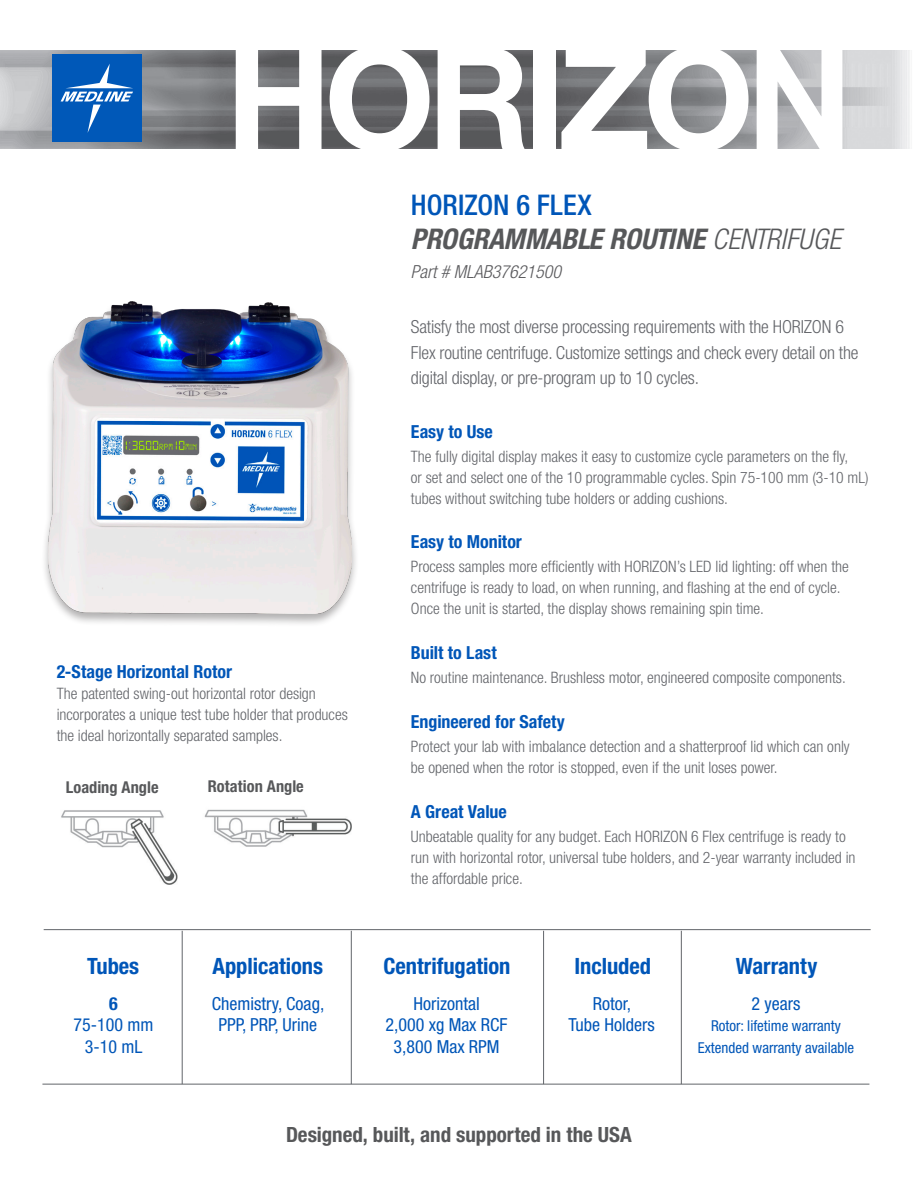
<style>
.page{position:relative;width:918px;height:1188px;background:#fff}
.page>*{position:absolute;margin:0;border:0;box-sizing:border-box;transform-origin:0 0}
.t1{font:700 142.2px "Helvetica Neue LT Std";letter-spacing:-.05em;color:#fff}
.t2{font:italic 700 condensed 28.5px "Helvetica Neue LT Std";letter-spacing:-.005em;color:#57585a}
.t3{font:500 condensed 28.5px "Helvetica Neue LT Std";letter-spacing:.005em;color:#0056b8}
.call_out{font:700 condensed 22.5px "Helvetica Neue LT Std";color:#0056b8}
.call_out-2{font:700 condensed 21px "Helvetica Neue LT Std";color:#57585a}
.t4{font:300 condensed 18px/25.5px "Helvetica Neue LT Std";letter-spacing:-.01em;color:#63656a}
.t5{font:condensed 18px "Helvetica Neue LT Std";color:#0056b8}
.subhead_-_green{font:700 condensed 18px "Helvetica Neue LT Std";color:#0056b8}
.t6{font:italic 300 condensed 18px "Helvetica Neue LT Std";color:#5a5a5d}
.call_out-3{font:700 condensed 16.35px "Helvetica Neue LT Std";color:#57585a}
.body_text{font:300 condensed 15.75px/21px "Helvetica Neue LT Std";color:#63656a}
.t7{font:condensed 15px "Helvetica Neue LT Std";color:#0056b8}
.s1{font-weight:300}
</style>
<div class="page">
<img style="left:0;top:50px;width:910px;height:98px">
<div style="left:52px;top:55px;width:90px;height:87px;background:#0058b8"></div>
<svg style="left:61px;top:64px;width:72px;height:69px"></svg>
<div style="left:41px;top:301px;width:319px;height:326px;background:#231f20;opacity:.35"></div>
<img style="left:49px;top:302px;width:303px;height:312px">
<hr style="left:182px;top:931px;width:1px;height:153px;background:#62656a">
<hr style="left:351px;top:931px;width:1px;height:153px;background:#62656a">
<hr style="left:42px;top:1084px;width:827px;height:1px;background:#62656a">
<hr style="left:44px;top:929px;width:827px;height:1px;background:#62656a">
<hr style="left:543px;top:931px;width:1px;height:153px;background:#62656a">
<hr style="left:681px;top:931px;width:1px;height:153px;background:#62656a">
<img style="left:61px;top:809px;width:291px;height:75px">
<p class="t1" style="left:226px;top:11px;width:628px">HORIZON</p>
<p class="t3" style="left:411px;top:188px;width:182px">HORIZON 6 FLEX</p>
<p class="t2" style="left:411px;top:222px;width:432px">PROGRAMMABLE ROUTINE <span class="s1">CENTRIFUGE</span></p>
<p class="t6" style="left:411px;top:261px;width:152px">Part # MLAB37621500</p>
<p class="subhead_-_green" style="left:57px;top:661px;width:177px">2-Stage Horizontal Rotor</p>
<p class="body_text" style="left:57px;top:683px;width:293px">The patented swing-out horizontal rotor design incorporates a unique test tube holder that produces the ideal horizontally separated samples.</p>
<p class="call_out-3" style="left:66px;top:778px;width:94px">Loading Angle</p>
<p class="call_out-3" style="left:208px;top:776px;width:97px">Rotation Angle</p>
<p class="t4" style="left:411px;top:314px;width:449px">Satisfy the most diverse processing requirements with the HORIZON 6<br>Flex routine centrifuge. Customize settings and check every detail on the digital display, or pre-program up to 10 cycles.</p>
<p class="subhead_-_green" style="left:411px;top:420px;width:83px">Easy to Use</p>
<p class="body_text" style="left:411px;top:445px;width:459px">The fully digital display makes it easy to customize cycle parameters on the fly,<br>or set and select one of the 10 programmable cycles. Spin 75-100 mm (3-10 mL) tubes without switching tube holders or adding cushions.</p>
<p class="subhead_-_green" style="left:411px;top:531px;width:113px">Easy to Monitor</p>
<p class="body_text" style="left:411px;top:556px;width:439px">Process samples more efficiently with HORIZON’s LED lid lighting: off when the centrifuge is ready to load, on when running, and flashing at the end of cycle.<br>Once the unit is started, the display shows remaining spin time.</p>
<p class="subhead_-_green" style="left:411px;top:642px;width:87px">Built to Last</p>
<p class="body_text" style="left:411px;top:667px;width:436px">No routine maintenance. Brushless motor, engineered composite components.</p>
<p class="subhead_-_green" style="left:411px;top:711px;width:156px">Engineered for Safety</p>
<p class="body_text" style="left:411px;top:736px;width:440px">Protect your lab with imbalance detection and a shatterproof lid which can only be opened when the rotor is stopped, even if the unit loses power.</p>
<p class="subhead_-_green" style="left:411px;top:801px;width:97px">A Great Value</p>
<p class="body_text" style="left:411px;top:826px;width:446px">Unbeatable quality for any budget. Each HORIZON 6 Flex centrifuge is ready to run with horizontal rotor, universal tube holders, and 2-year warranty included in the affordable price.</p>
<p class="call_out" style="left:87px;top:952px;width:54px">Tubes</p>
<p class="call_out" style="left:212px;top:952px;width:112px">Applications</p>
<p class="call_out" style="left:383px;top:952px;width:129px">Centrifugation</p>
<p class="call_out" style="left:575px;top:952px;width:78px">Included</p>
<p class="call_out" style="left:736px;top:952px;width:83px">Warranty</p>
<p class="t5" style="left:212px;top:993px;width:114px">Chemistry, Coag,</p>
<p class="t5" style="left:219px;top:1015px;width:100px">PPP, PRP, Urine</p>
<p class="t5" style="left:413px;top:993px;width:68px">Horizontal</p>
<p class="t5" style="left:386px;top:1015px;width:124px">2,000 xg Max RCF</p>
<p class="t5" style="left:393px;top:1036px;width:108px">3,800 Max RPM</p>
<p class="t5" style="left:593px;top:993px;width:40px">Rotor,</p>
<p class="t5" style="left:568px;top:1015px;width:88px">Tube Holders</p>
<p class="subhead_-_green" style="left:109px;top:992px;width:10px">6</p>
<p class="t5" style="left:74px;top:1015px;width:81px">75-100 mm</p>
<p class="t5" style="left:85px;top:1036px;width:59px">3-10 mL</p>
<p class="t5" style="left:752px;top:993px;width:50px">2 years</p>
<p class="t7" style="left:711px;top:1017px;width:131px">Rotor: lifetime warranty</p>
<p class="t7" style="left:698px;top:1039px;width:158px">Extended warranty available</p>
<p class="call_out-2" style="left:286px;top:1122px;width:347px">Designed, built, and supported in the USA</p>
</div>
